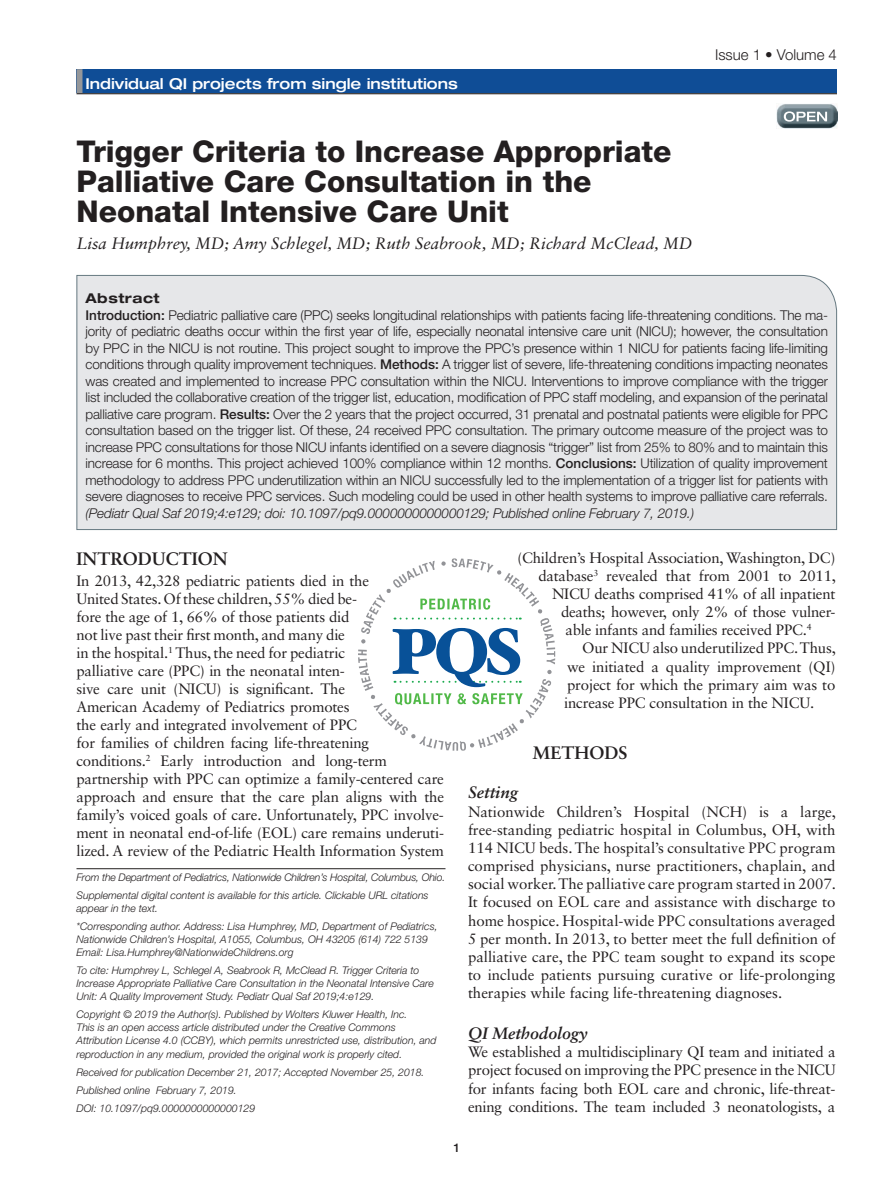
<style>
.page{position:relative;width:891px;height:1188px;background:#fff}
.page>*{position:absolute;margin:0;border:0;box-sizing:border-box;transform-origin:0 0}
.t1{font:800 30px/30px "Helvetica Neue LT Std";color:#231f20}
.t2{font:700 18px "Sabon LT Std";color:#231f20}
.t3{font:italic 16.5px "Sabon LT Std";color:#231f20}
.t4{font:italic 700 16.5px "Sabon LT Std";color:#231f20}
.t5{font:15px/18px "Sabon LT Std";letter-spacing:-.015em;color:#231f20;text-align:justify}
.t6{font:500 expanded 15px "Helvetica Neue LT Std";color:#fff}
.t7{font:300 15px "Helvetica Neue LT Std";color:#231f20}
.t8{font:300 13.5px/16.5px "Helvetica Neue LT Std";letter-spacing:-.01em;color:#231f20}
.t9{font:italic 300 13.5px "Helvetica Neue LT Std";letter-spacing:-.01em;color:#231f20}
.t10{font:500 12px "Helvetica Neue LT Std";color:#231f20}
.t11{font:italic 300 10.5px/13.2px "Helvetica Neue LT Std";color:#231f20}
.s1{font-weight:700;font-stretch:expanded}
.s2{font-weight:500}
</style>
<div class="page">
<img style="left:776px;top:104px;width:61px;height:25px">
<svg style="left:784px;top:111px;width:43px;height:11px"></svg>
<div style="left:76px;top:69px;width:761px;height:24px;background:#0f4d96"></div>
<div style="left:76px;top:69px;width:6px;height:24px;background:#95979a"></div>
<hr style="left:76px;top:93px;width:761px;height:1px;background:#231f20">
<svg style="left:358px;top:558px;width:197px;height:193px"></svg>
<div style="left:76px;top:275px;width:761px;height:255px;background:#e6e7e9"></div>
<hr style="left:76px;top:868px;width:370px;height:1px;background:#231f20">
<p class="t6" style="left:86px;top:74px;width:374px">Individual QI projects from single institutions</p>
<h1 class="t1" style="left:76px;top:136px;width:597px">Trigger Criteria to Increase Appropriate<br>Palliative Care Consultation in the<br>Neonatal Intensive Care Unit</h1>
<p class="t3" style="left:76px;top:234px;width:617px">Lisa Humphrey, MD; Amy Schlegel, MD; Ruth Seabrook, MD; Richard McClead, MD</p>
<p class="t7" style="left:715px;top:46px;width:123px">Issue 1 • Volume 4</p>
<p class="t8" style="left:86px;top:290px;width:744px"><span class="s1">Abstract<br></span><span class="s2">Introduction:</span> Pediatric palliative care (PPC) seeks longitudinal relationships with patients facing life-threatening conditions. The ma&shy;jority of pediatric deaths occur within the first year of life, especially neonatal intensive care unit (NICU); however, the consultation by PPC in the NICU is not routine. This project sought to improve the PPC’s presence within 1 NICU for patients facing life-limiting conditions through quality improvement techniques. <span class="s2">Methods:</span> A trigger list of severe, life-threatening conditions impacting neonates was created and implemented to increase PPC consultation within the NICU. Interventions to improve compliance with the trigger list included the collaborative creation of the trigger list, education, modification of PPC staff modeling, and expansion of the perinatal palliative care program. <span class="s2">Results:</span> Over the 2 years that the project occurred, 31 prenatal and postnatal patients were eligible for PPC consultation based on the trigger list. Of these, 24 received PPC consultation. The primary outcome measure of the project was to increase PPC consultations for those NICU infants identified on a severe diagnosis “trigger” list from 25% to 80% and to maintain this increase for 6 months. This project achieved 100% compliance within 12 months. <span class="s2">Conclusions:</span> Utilization of quality improvement methodology to address PPC underutilization within an NICU successfully led to the implementation of a trigger list for patients with severe diagnoses to receive PPC services. Such modeling could be used in other health systems to improve palliative care referrals.</p>
<p class="t9" style="left:86px;top:505px;width:610px">(Pediatr Qual Saf 2019;4:e129; doi: 10.1097/pq9.0000000000000129; Published online February 7, 2019.)</p>
<p class="t2" style="left:76px;top:547px;width:153px">INTRODUCTION</p>
<p class="t5" style="left:76px;top:571px;width:369px;text-align:left">In 2013, 42,328 pediatric patients died in the<br>United States. Of these children, 55% died be-<br>fore the age of 1, 66% of those patients did<br>not live past their first month, and many die<br>in the hospital.<sup>1</sup> Thus, the need for pediatric<br>palliative care (PPC) in the neonatal inten-<br>sive care unit (NICU) is significant. The<br>American Academy of Pediatrics promotes<br>the early and integrated involvement of PPC<br>for families of children facing life-threatening conditions.<sup>2</sup> Early introduction and long-term partnership with PPC can optimize a family-centered care approach and ensure that the care plan aligns with the family’s voiced goals of care. Unfortunately, PPC involve&shy;ment in neonatal end-of-life (EOL) care remains underuti&shy;lized. A review of the Pediatric Health Information System</p>
<p class="t11" style="left:76px;top:868px;width:370px;line-height:17.7px">From the Department of Pediatrics, Nationwide Children’s Hospital, Columbus, Ohio.<br>Supplemental digital content is available for this article. Clickable URL citations</p>
<p class="t11" style="left:76px;top:899px;width:363px;line-height:17.7px">appear in the text.<br>*Corresponding author. Address: Lisa Humphrey, MD, Department of Pediatrics,</p>
<p class="t11" style="left:76px;top:932px;width:353px">Nationwide Children’s Hospital, A1055, Columbus, OH 43205 (614) 722 5139<br>Email: Lisa.Humphrey@NationwideChildrens.org</p>
<p class="t11" style="left:76px;top:963px;width:359px">To cite: Humphrey L, Schlegel A, Seabrook R, McClead R. Trigger Criteria to<br>Increase Appropriate Palliative Care Consultation in the Neonatal Intensive Care<br>Unit: A Quality Improvement Study. Pediatr Qual Saf 2019;4:e129.</p>
<p class="t11" style="left:76px;top:1007px;width:362px">Copyright © 2019 the Author(s). Published by Wolters Kluwer Health, Inc.<br>This is an open access article distributed under the Creative Commons Attribution License 4.0 (CCBY), which permits unrestricted use, distribution, and reproduction in any medium, provided the original work is properly cited.</p>
<p class="t11" style="left:76px;top:1063px;width:350px;line-height:18px">Received for publication December 21, 2017; Accepted November 25, 2018.<br>Published online February 7, 2019.<br>DOI: 10.1097/pq9.0000000000000129</p>
<p class="t5" style="left:518px;top:548px;width:320px">(Children’s Hospital Association, Washington, DC)</p>
<p class="t5" style="left:539px;top:566px;width:299px">database<sup>3</sup> revealed that from 2001 to 2011,</p>
<p class="t5" style="left:552px;top:585px;width:285px">NICU deaths comprised 41% of all inpatient</p>
<p class="t5" style="left:561px;top:603px;width:276px">deaths; however, only 2% of those vulner-</p>
<p class="t5" style="left:566px;top:621px;width:248px">able infants and families received PPC.<sup>4</sup></p>
<p class="t5" style="left:582px;top:639px;width:256px">Our NICU also underutilized PPC. Thus,</p>
<p class="t5" style="left:567px;top:657px;width:270px">we initiated a quality improvement (QI)</p>
<p class="t5" style="left:567px;top:675px;width:270px">project for which the primary aim was to</p>
<p class="t5" style="left:564px;top:694px;width:252px">increase PPC consultation in the NICU.</p>
<p class="t2" style="left:532px;top:742px;width:97px">METHODS</p>
<p class="t4" style="left:468px;top:783px;width:52px">Setting</p>
<p class="t5" style="left:468px;top:802px;width:370px">Nationwide Children’s Hospital (NCH) is a large, free-standing pediatric hospital in Columbus, OH, with 114 NICU beds. The hospital’s consultative PPC program comprised physicians, nurse practitioners, chaplain, and social worker. The palliative care program started in 2007.<br>It focused on EOL care and assistance with discharge to home hospice. Hospital-wide PPC consultations averaged 5 per month. In 2013, to better meet the full definition of palliative care, the PPC team sought to expand its scope to include patients pursuing curative or life-prolonging therapies while facing life-threatening diagnoses.</p>
<p class="t4" style="left:468px;top:1023px;width:121px">QI Methodology</p>
<p class="t5" style="left:468px;top:1043px;width:369px">We established a multidisciplinary QI team and initiated a project focused on improving the PPC presence in the NICU for infants facing both EOL care and chronic, life-threat&shy;ening conditions. The team included 3 neonatologists, a</p>
<p class="t10" style="left:453px;top:1140px;width:8px">1</p>
</div>
